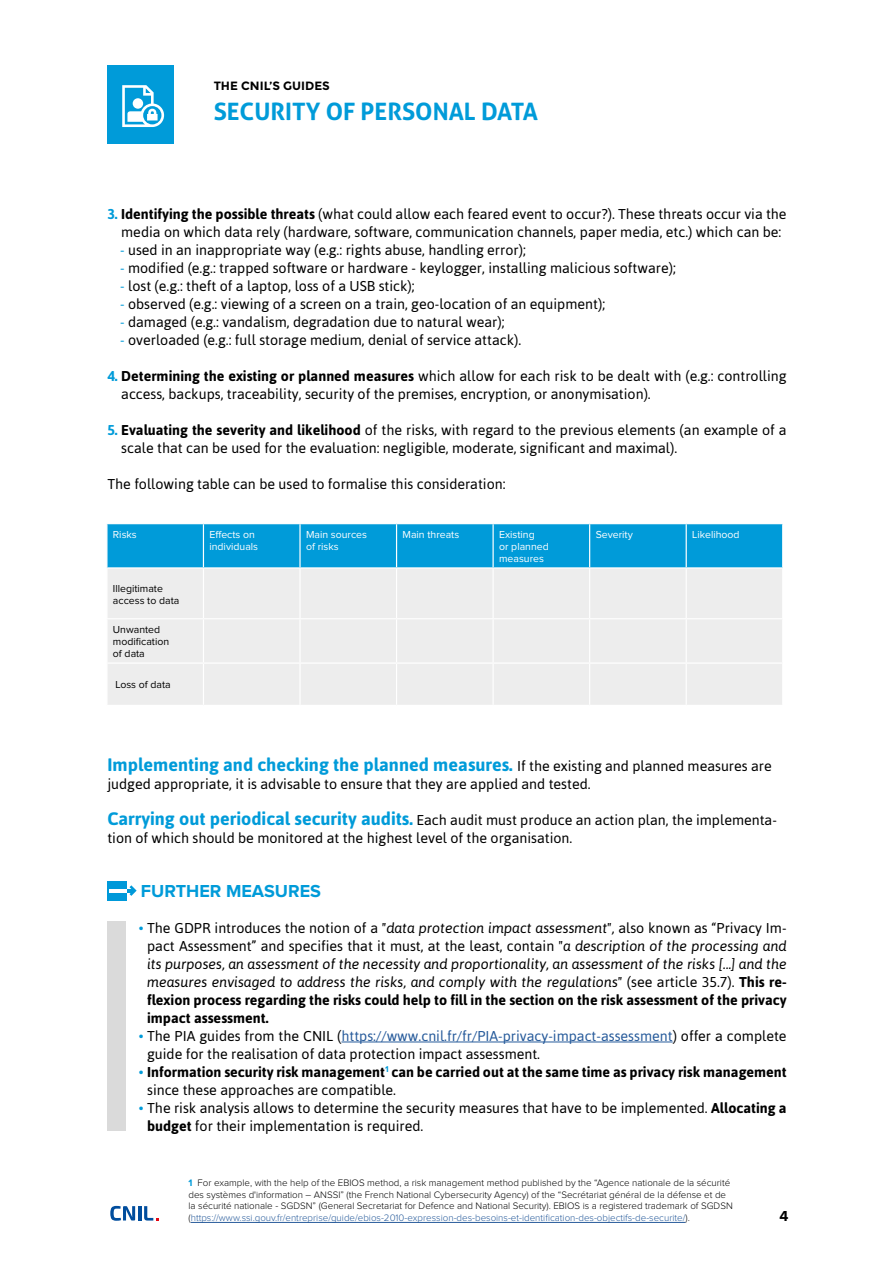
<style>
.page{position:relative;width:893px;height:1263px;background:#fff}
.page>*{position:absolute;margin:0;border:0;box-sizing:border-box;transform-origin:0 0}
.t1{font:700 24px "Aller";color:#009bd9}
.t2{font:700 18px "Asap";color:#009bd9}
.t3{font:700 18px "Proxima Nova";color:#009bd9}
.t4{font:700 15px "Proxima Nova";color:#000}
.t5{font:14.25px/18px "Asap";color:#000}
.t6{font:italic 14.25px/18px "Asap";color:#000;text-align:justify}
.t7{font:700 14.25px/18px "Asap";color:#000}
.t8{font:700 12px "Montserrat";color:#000}
.t9{font:10.5px/12px "Proxima Nova";color:#fff}
.t10{font:10.5px/12px "Proxima Nova";color:#000}
.t11{font:300 9.75px/11.7px "Proxima Nova";color:#000}
.s1{font-weight:700;color:#009bd9}
.s2{font-weight:700}
.s3{color:#009bd9}
.s4{font-weight:400;font-size:14.25px;color:#000}
.s5{font-weight:700;font-size:18px;color:#009bd9}
.s6{font-style:normal;color:#009bd9}
.s7{font-style:normal}
.s8{font-weight:700;font-style:normal}
.s9{color:#275b9b}
.s10{font-weight:400;color:#009bd9}
.s11{font-weight:400}
</style>
<div class="page">
<svg style="left:110px;top:1206px;width:25px;height:15px"></svg>
<hr style="left:138px;top:1206px;width:3px;height:14px;background:#004d9d">
<svg style="left:144px;top:1206px;width:15px;height:14px"></svg>
<hr style="left:341px;top:1041px;width:332px;height:1px;background:#275b9b">
<div style="left:107px;top:524px;width:675px;height:43px;background:#009bd9"></div>
<div style="left:108px;top:569px;width:674px;height:136px;background:#ededed"></div>
<hr style="left:203px;top:524px;width:1px;height:43px;background:#fff">
<hr style="left:299px;top:524px;width:2px;height:43px;background:#fff">
<hr style="left:396px;top:524px;width:1px;height:43px;background:#fff">
<hr style="left:492px;top:524px;width:2px;height:43px;background:#fff">
<hr style="left:589px;top:524px;width:1px;height:43px;background:#fff">
<hr style="left:686px;top:524px;width:1px;height:43px;background:#fff">
<hr style="left:203px;top:568px;width:1px;height:50px;background:#fff">
<hr style="left:299px;top:568px;width:2px;height:50px;background:#fff">
<hr style="left:396px;top:568px;width:1px;height:50px;background:#fff">
<hr style="left:492px;top:568px;width:2px;height:50px;background:#fff">
<hr style="left:589px;top:568px;width:1px;height:50px;background:#fff">
<hr style="left:686px;top:568px;width:1px;height:50px;background:#fff">
<hr style="left:106px;top:618px;width:97px;height:1px;background:#fff">
<hr style="left:203px;top:618px;width:97px;height:1px;background:#fff">
<hr style="left:203px;top:619px;width:1px;height:43px;background:#fff">
<hr style="left:300px;top:618px;width:97px;height:1px;background:#fff">
<hr style="left:299px;top:619px;width:2px;height:43px;background:#fff">
<hr style="left:397px;top:618px;width:96px;height:1px;background:#fff">
<hr style="left:396px;top:619px;width:1px;height:43px;background:#fff">
<hr style="left:493px;top:618px;width:97px;height:1px;background:#fff">
<hr style="left:492px;top:619px;width:2px;height:43px;background:#fff">
<hr style="left:590px;top:618px;width:96px;height:1px;background:#fff">
<hr style="left:589px;top:619px;width:1px;height:43px;background:#fff">
<hr style="left:686px;top:618px;width:97px;height:1px;background:#fff">
<hr style="left:686px;top:619px;width:1px;height:43px;background:#fff">
<hr style="left:106px;top:662px;width:97px;height:2px;background:#fff">
<hr style="left:203px;top:662px;width:97px;height:2px;background:#fff">
<hr style="left:203px;top:664px;width:1px;height:41px;background:#fff">
<hr style="left:300px;top:662px;width:97px;height:2px;background:#fff">
<hr style="left:299px;top:664px;width:2px;height:41px;background:#fff">
<hr style="left:397px;top:662px;width:96px;height:2px;background:#fff">
<hr style="left:396px;top:664px;width:1px;height:41px;background:#fff">
<hr style="left:493px;top:662px;width:97px;height:2px;background:#fff">
<hr style="left:492px;top:664px;width:2px;height:41px;background:#fff">
<hr style="left:590px;top:662px;width:96px;height:2px;background:#fff">
<hr style="left:589px;top:664px;width:1px;height:41px;background:#fff">
<hr style="left:686px;top:662px;width:97px;height:2px;background:#fff">
<hr style="left:686px;top:664px;width:1px;height:41px;background:#fff">
<div style="left:107px;top:921px;width:19px;height:209px;background:#dadada"></div>
<hr style="left:191px;top:1222px;width:494px;height:1px;background:#275b9b">
<div style="left:107px;top:65px;width:67px;height:79px;background:#009bd9"></div>
<svg style="left:122px;top:85px;width:42px;height:42px"></svg>
<div style="left:107px;top:881px;width:20px;height:19px;background:#0099d9"></div>
<hr style="left:109px;top:889px;width:18px;height:3px;background:#fff">
<svg style="left:127px;top:885px;width:10px;height:11px"></svg>
<p class="t8" style="left:214px;top:79px;width:118px">THE CNIL’S GUIDES</p>
<h1 class="t1" style="left:214px;top:97px;width:326px">SECURITY OF PERSONAL DATA</h1>
<p class="t5" style="left:121px;top:205px;width:667px;text-indent:-14px"><span class="s1">3.</span> <span class="s2">Identifying the possible threats</span> (what could allow each feared event to occur?). These threats occur via the media on which data rely (hardware, software, communication channels, paper media, etc.) which can be:</p>
<p class="t5" style="left:120px;top:241px;width:407px"><span class="s3">-</span> used in an inappropriate way (e.g.: rights abuse, handling error);</p>
<p class="t5" style="left:120px;top:259px;width:557px"><span class="s3">-</span> modified (e.g.: trapped software or hardware - keylogger, installing malicious software);</p>
<p class="t5" style="left:120px;top:277px;width:296px"><span class="s3">-</span> lost (e.g.: theft of a laptop, loss of a USB stick);</p>
<p class="t5" style="left:120px;top:295px;width:486px"><span class="s3">-</span> observed (e.g.: viewing of a screen on a train, geo-location of an equipment);</p>
<p class="t5" style="left:120px;top:313px;width:386px"><span class="s3">-</span> damaged (e.g.: vandalism, degradation due to natural wear);</p>
<p class="t5" style="left:120px;top:331px;width:403px"><span class="s3">-</span> overloaded (e.g.: full storage medium, denial of service attack).</p>
<p class="t5" style="left:121px;top:367px;width:667px;text-indent:-14px"><span class="s1">4.</span> <span class="s2">Determining the existing or planned measures</span> which allow for each risk to be dealt with (e.g.: controlling access, backups, traceability, security of the premises, encryption, or anonymisation).</p>
<p class="t5" style="left:121px;top:421px;width:667px;text-indent:-14px"><span class="s1">5.</span> <span class="s2">Evaluating the severity and likelihood</span> of the risks, with regard to the previous elements (an example of a scale that can be used for the evaluation: negligible, moderate, significant and maximal).</p>
<p class="t5" style="left:107px;top:475px;width:400px">The following table can be used to formalise this consideration:</p>
<p class="t9" style="left:113px;top:529px;width:25px">Risks</p>
<p class="t9" style="left:209px;top:529px;width:50px">Effects on individuals</p>
<p class="t9" style="left:306px;top:529px;width:63px">Main sources of risks</p>
<p class="t9" style="left:403px;top:529px;width:58px">Main threats</p>
<p class="t9" style="left:499px;top:529px;width:51px">Existing<br>or planned measures</p>
<p class="t9" style="left:596px;top:529px;width:39px">Severity</p>
<p class="t9" style="left:692px;top:529px;width:49px">Likelihood</p>
<p class="t10" style="left:113px;top:582px;width:68px">Illegitimate access to data</p>
<p class="t10" style="left:113px;top:624px;width:58px">Unwanted modification of data</p>
<p class="t10" style="left:115px;top:679px;width:57px">Loss of data</p>
<p class="t2" style="left:107px;top:754px;width:666px">Implementing and checking the planned measures. <span class="s4">If the existing and planned measures are</span></p>
<p class="t5" style="left:107px;top:775px;width:485px">judged appropriate, it is advisable to ensure that they are applied and tested.</p>
<p class="t5" style="left:107px;top:811px;width:671px"><span class="s5">Carrying out periodical security audits.</span> Each audit must produce an action plan, the implementa&shy;tion of which should be monitored at the highest level of the organisation.</p>
<p class="t3" style="left:141px;top:883px;width:182px">FURTHER MEASURES</p>
<p class="t6" style="left:147px;top:919px;width:641px;text-indent:-8px"><span class="s6">•</span> <span class="s7">The GDPR introduces the notion of a</span> "data protection impact assessment", <span class="s7">also known as “Privacy Im&shy;pact Assessment” and specifies that it must, at the least, contain</span> "a description of the processing and its purposes, an assessment of the necessity and proportionality, an assessment of the risks [...] and the measures envisaged to address the risks, and comply with the regulations" <span class="s7">(see article 35.7).</span> <span class="s8">This re&shy;flexion process regarding the risks could help to fill in the section on the risk assessment of the privacy impact assessment.</span></p>
<p class="t5" style="left:147px;top:1027px;width:641px;text-indent:-8px"><span class="s3">•</span> The PIA guides from the CNIL (<span class="s9">https://www.cnil.fr/fr/PIA-privacy-impact-assessment</span>) offer a complete guide for the realisation of data protection impact assessment.</p>
<p class="t7" style="left:147px;top:1063px;width:641px;text-indent:-8px"><span class="s10">•</span> Information security risk management<sup>1</sup> can be carried out at the same time as privacy risk management <span class="s11">since these approaches are compatible.</span></p>
<p class="t5" style="left:147px;top:1099px;width:641px;text-indent:-8px"><span class="s3">•</span> The risk analysis allows to determine the security measures that have to be implemented. <span class="s2">Allocating a budget</span> for their implementation is required.</p>
<p class="t11" style="left:189px;top:1177px;width:546px"><span class="s1">1</span> For example, with the help of the EBIOS method, a risk management method published by the “Agence nationale de la sécurité des systèmes d'information – ANSSI” (the French National Cybersecurity Agency) of the “Secrétariat général de la défense et de la sécurité nationale - SGDSN” (General Secretariat for Defence and National Security). EBIOS is a registered trademark of SGDSN (<span class="s9">https://www.ssi.gouv.fr/entreprise/guide/ebios-2010-expression-des-besoins-et-identification-des-objectifs-de-securite/</span>).</p>
<p class="t4" style="left:779px;top:1209px;width:10px">4</p>
</div>
